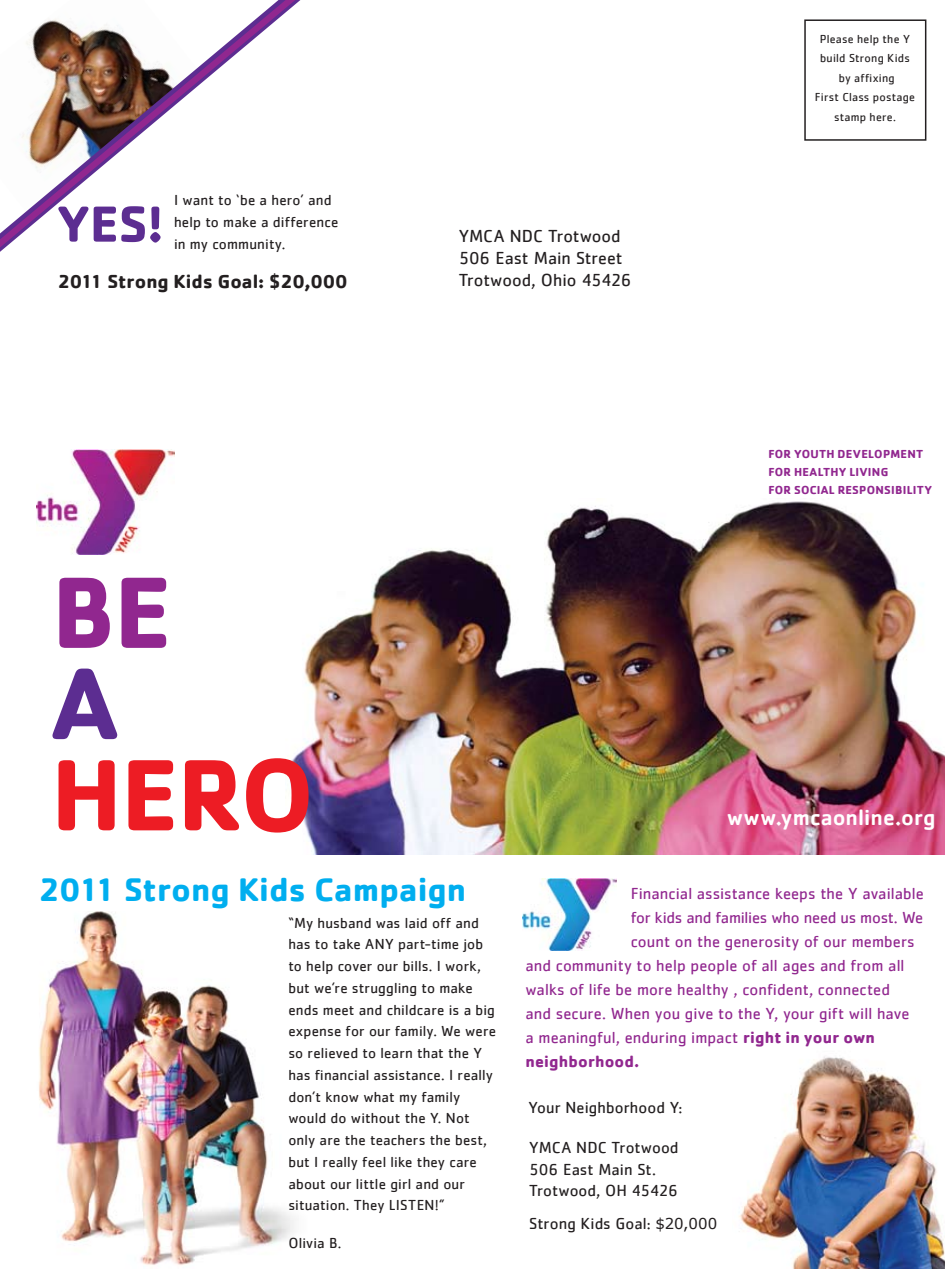
<style>
.page{position:relative;width:945px;height:1269px;background:#fff}
.page>*{position:absolute;margin:0;border:0;box-sizing:border-box;transform-origin:0 0}
.t1{font:700 105px "Cachet";color:#ed1c24}
.t2{font:700 105px "Cachet";color:#91278f}
.t3{font:700 105px "Cachet";color:#5c2d91}
.t4{font:700 52.5px "Cachet";color:#5c2d91}
.t5{font:700 33.75px "Cachet";color:#00aeef}
.t6{font:500 22.5px "Cachet";color:#fff}
.t7{font:700 19.5px "Cachet";letter-spacing:.005em;color:#231f20}
.t8{font:18px/21.8px "Cachet";color:#231f20}
.t9{font:16.5px "Cachet";letter-spacing:.005em;color:#91278f}
.t10{font:16.5px/21.8px "Cachet";letter-spacing:.005em;color:#231f20}
.t11{font:16.5px "Cachet";letter-spacing:-.015em;color:#91278f}
.t12{font:700 16.5px "Cachet";letter-spacing:.01em;color:#91278f}
.t13{font:15px/21.8px "Cachet";letter-spacing:.01em;color:#231f20}
.t14{font:12px/19.5px "Cachet";letter-spacing:.02em;color:#231f20;text-align:center}
.t15{font:700 12px/17.7px "Cachet";letter-spacing:.02em;color:#91278f}
.s1{font-weight:700}
.s2{font-family:"Verdana";font-size:15px}
</style>
<div class="page">
<img style="left:37px;top:450px;width:137px;height:105px">
<img style="left:289px;top:501px;width:656px;height:354px">
<img style="left:739px;top:1056px;width:206px;height:213px">
<img style="left:39px;top:911px;width:255px;height:354px">
<div style="left:804px;top:19px;width:122px;height:122px;border:2px solid #231f20"></div>
<svg style="left:0;top:0;width:301px;height:252px"></svg>
<img style="left:522px;top:879px;width:94px;height:72px">
<h2 class="t4" style="left:57px;top:190px;width:109px">YES!</h2>
<p class="t13" style="left:174px;top:189px;width:166px">I want to ‘be a hero’ and help to make a difference in my community.</p>
<p class="t8" style="left:459px;top:225px;width:165px">YMCA NDC Trotwood<br>506 East Main Street</p>
<h3 class="t7" style="left:58px;top:268px;width:291px">2011 Strong Kids Goal: $20,000</h3>
<p class="t8" style="left:459px;top:268px;width:175px">Trotwood, Ohio 45426</p>
<h1 class="t2" style="left:51px;top:545px;width:122px">BE</h1>
<h1 class="t3" style="left:51px;top:636px;width:69px">A</h1>
<h1 class="t1" style="left:51px;top:727px;width:265px">HERO</h1>
<p class="t14" style="left:815px;top:29px;width:102px">Please help the Y build Strong Kids by affixing<br>First Class postage stamp here.</p>
<p class="t15" style="left:768px;top:445px;width:165px">FOR YOUTH DEVELOPMENT<br>FOR HEALTHY LIVING<br>FOR SOCIAL RESPONSIBILITY</p>
<h3 class="t6" style="left:727px;top:804px;width:210px">www.ymcaonline.org</h3>
<h3 class="t5" style="left:39px;top:868px;width:429px">2011 Strong Kids Campaign</h3>
<p class="t13" style="left:288px;top:912px;width:209px">“My husband was laid off and has to take ANY part-time job to help cover our bills. I work, but we’re struggling to make ends meet and childcare is a big expense for our family. We were so relieved to learn that the Y has financial assistance. I really don’t know what my family would do without the Y. Not only are the teachers the best, but I really feel like they care about our little girl and our situation. They LISTEN!”</p>
<p class="t13" style="left:288px;top:1232px;width:55px">Olivia B.</p>
<p class="t9" style="left:631px;top:884px;width:295px">Financial assistance keeps the Y available</p>
<p class="t11" style="left:631px;top:908px;width:294px">for kids and families who need us most. We</p>
<p class="t9" style="left:631px;top:932px;width:286px">count on the generosity of our members</p>
<p class="t9" style="left:525px;top:956px;width:381px">and community to help people of all ages and from all</p>
<p class="t9" style="left:525px;top:980px;width:366px">walks of life be more healthy , confident, connected</p>
<p class="t9" style="left:525px;top:1004px;width:386px">and secure. When you give to the Y, your gift will have</p>
<p class="t9" style="left:525px;top:1028px;width:351px">a meaningful, enduring impact <span class="s1">right in your own</span></p>
<p class="t12" style="left:525px;top:1051px;width:115px">neighborhood.</p>
<p class="t10" style="left:528px;top:1096px;width:156px">Your Neighborhood Y:</p>
<p class="t10" style="left:529px;top:1136px;width:151px">YMCA NDC Trotwood<br>506 East Main St.<br>Trotwood, OH 45426</p>
<p class="t10" style="left:529px;top:1212px;width:190px">Strong Kids Goal: <span class="s2">$20,000</span></p>
</div>
